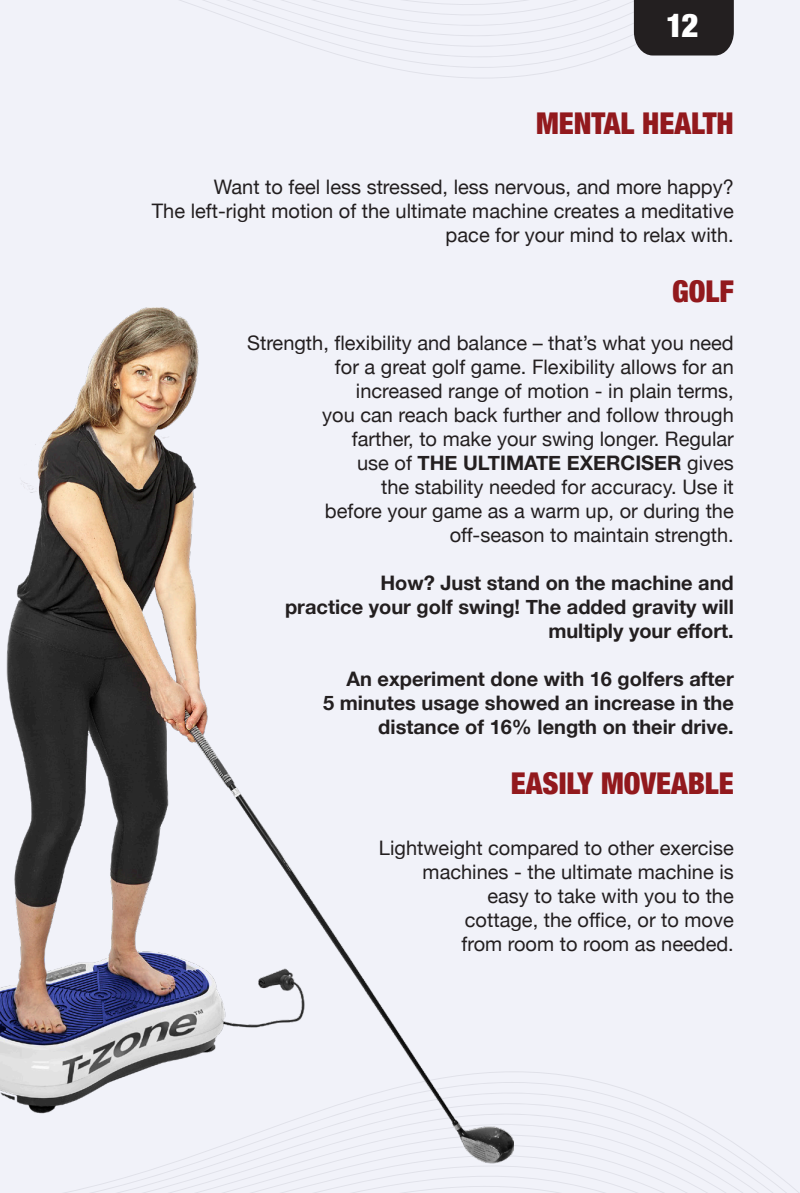
<style>
.page{position:relative;width:800px;height:1193px;background:#fff}
.page>*{position:absolute;margin:0;border:0;box-sizing:border-box;transform-origin:0 0}
.t1{font:900 condensed 33px "Helvetica Neue";color:#fff}
.t2{font:900 condensed 30px "Helvetica Neue";color:#92191d}
.t3{font:20px/24px "Helvetica Neue";color:#231f20;text-align:right}
.t4{font:700 20px/24px "Helvetica Neue";color:#231f20;text-align:right}
.s1{font-weight:700}
</style>
<div class="page">
<div style="left:0;top:0;width:800px;height:1192px;background:#f1f2f9"></div>
<svg style="left:167px;top:1095px;width:577px;height:97px"></svg>
<img style="left:0;top:307px;width:514px;height:874px">
<svg style="left:340px;top:55px;width:378px;height:10px"></svg>
<svg style="left:180px;top:0;width:554px;height:55px"></svg>
<h1 class="t1" style="left:666px;top:-2px;width:34px">12</h1>
<h2 class="t2" style="left:536px;top:99px;width:199px">MENTAL HEALTH</h2>
<p class="t3" style="left:152px;top:176px;width:584px">Want to feel less stressed, less nervous, and more happy?<br>The left-right motion of the ultimate machine creates a meditative pace for your mind to relax with.</p>
<h2 class="t2" style="left:672px;top:267px;width:63px">GOLF</h2>
<p class="t3" style="left:247px;top:332px;width:488px">Strength, flexibility and balance – that’s what you need for a great golf game. Flexibility allows for an increased range of motion - in plain terms,<br>you can reach back further and follow through<br>farther, to make your swing longer. Regular<br>use of <span class="s1">THE ULTIMATE EXERCISER</span> gives<br>the stability needed for accuracy. Use it<br>before your game as a warm up, or during the off-season to maintain strength.</p>
<p class="t4" style="left:285px;top:572px;width:450px">How? Just stand on the machine and<br>practice your golf swing! The added gravity will multiply your effort.</p>
<p class="t4" style="left:323px;top:668px;width:412px">An experiment done with 16 golfers after<br>5 minutes usage showed an increase in the distance of 16% length on their drive.</p>
<h2 class="t2" style="left:511px;top:759px;width:224px">EASILY MOVEABLE</h2>
<p class="t3" style="left:379px;top:836px;width:356px">Lightweight compared to other exercise machines - the ultimate machine is easy to take with you to the<br>cottage, the office, or to move<br>from room to room as needed.</p>
</div>
